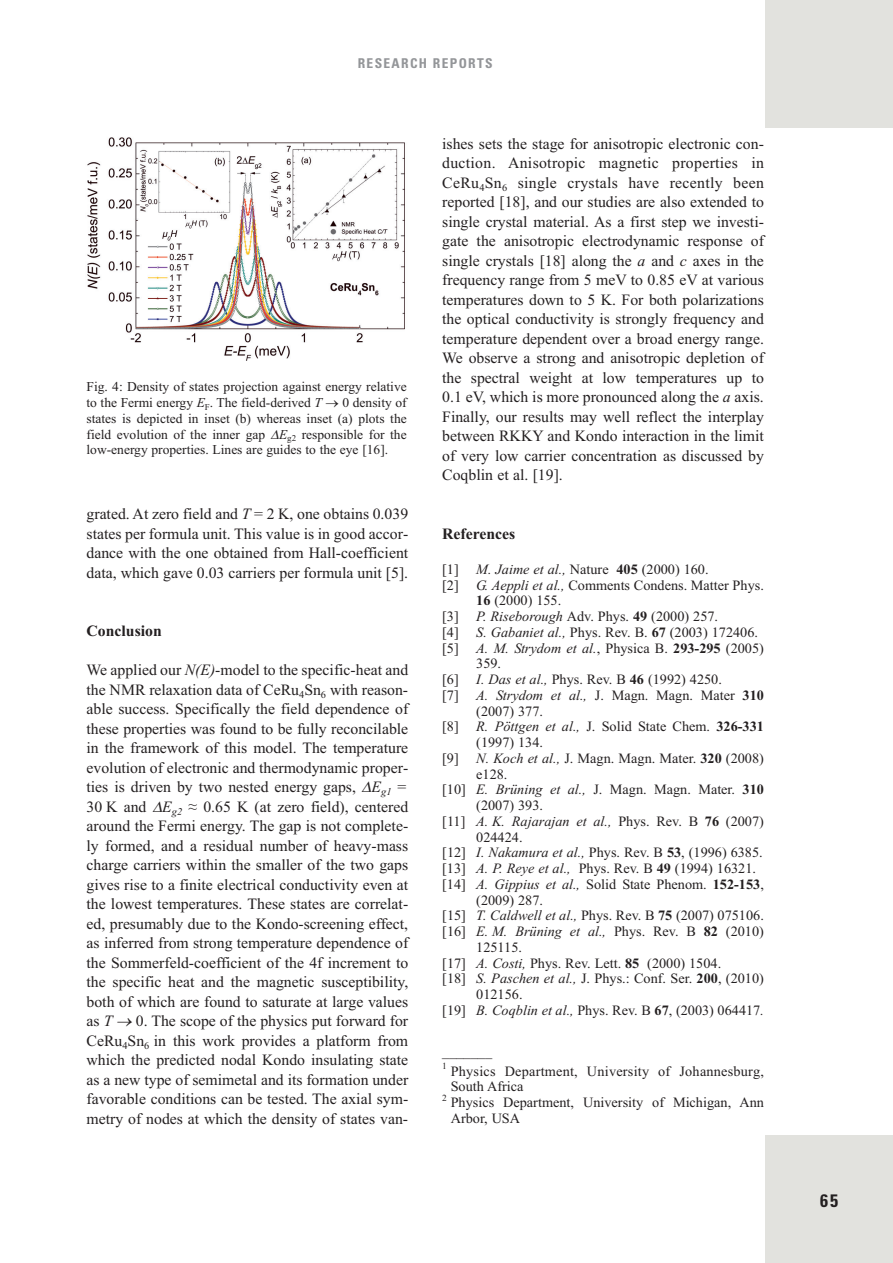
<style>
.page{position:relative;width:893px;height:1263px;background:#fff}
.page>*{position:absolute;margin:0;border:0;box-sizing:border-box;transform-origin:0 0}
.t1{font:700 condensed 18px "Univers";color:#231f20}
.t2{font:15.75px/19.5px "Times New Roman";color:#231f20;text-align:justify}
.t3{font:700 15.75px "Times New Roman";color:#231f20}
.t4{font:14.25px/20px "Times New Roman";color:#231f20}
.t5{font:13.5px/15.8px "Times New Roman";color:#231f20;text-align:justify}
.t6{font:700 condensed 13.5px "Univers";letter-spacing:.1em;color:#939598}
.s1{font-style:italic}
.s2{font-weight:700}
</style>
<div class="page">
<div style="left:765px;top:0;width:128px;height:128px;background:#e2e2de"></div>
<div style="left:765px;top:1135px;width:128px;height:128px;background:#e2e2de"></div>
<img style="left:87px;top:137px;width:318px;height:224px">
<p class="t6" style="left:358px;top:58px;width:136px">RESEARCH REPORTS</p>
<p class="t5" style="left:87px;top:380px;width:322px">Fig. 4: Density of states projection against energy relative to the Fermi energy <span class="s1">E</span><sub>F</sub>. The field-derived <span class="s1">T</span> → 0 density of states is depicted in inset (b) whereas inset (a) plots the field evolution of the inner gap <span class="s1">E</span><sub>g2</sub> responsible for the low-energy properties. Lines are guides to the eye [16].</p>
<p class="t2" style="left:87px;top:505px;width:323px">grated. At zero field and <span class="s1">T</span> = 2 K, one obtains 0.039 states per formula unit. This value is in good accor&shy;dance with the one obtained from Hall-coefficient data, which gave 0.03 carriers per formula unit [5].</p>
<p class="t3" style="left:87px;top:626px;width:77px">Conclusion</p>
<p class="t2" style="left:87px;top:661px;width:323px">We applied our <span class="s1">N(E)</span>-model to the specific-heat and the NMR relaxation data of CeRu<sub>4</sub>Sn<sub>6</sub> with reason&shy;able success. Specifically the field dependence of these properties was found to be fully reconcilable in the framework of this model. The temperature evolution of electronic and thermodynamic proper&shy;ties is driven by two nested energy gaps, <span class="s1">E</span><sub>g1</sub> <span class="s1">= </span>30 K and <span class="s1">E</span><sub>g2</sub> <span class="s1">≈</span> 0.65 K (at zero field), centered around the Fermi energy. The gap is not complete&shy;ly formed, and a residual number of heavy-mass charge carriers within the smaller of the two gaps gives rise to a finite electrical conductivity even at the lowest temperatures. These states are correlat&shy;ed, presumably due to the Kondo-screening effect, as inferred from strong temperature dependence of the Sommerfeld-coefficient of the 4f increment to the specific heat and the magnetic susceptibility, both of which are found to saturate at large values as <span class="s1">T</span> → 0. The scope of the physics put forward for CeRu<sub>4</sub>Sn<sub>6</sub> in this work provides a platform from which the predicted nodal Kondo insulating state as a new type of semimetal and its formation under favorable conditions can be tested. The axial sym&shy;metry of nodes at which the density of states van-</p>
<p class="t2" style="left:442px;top:135px;width:323px">ishes sets the stage for anisotropic electronic con&shy;duction. Anisotropic magnetic properties in CeRu<sub>4</sub>Sn<sub>6</sub> single crystals have recently been reported [18], and our studies are also extended to single crystal material. As a first step we investi&shy;gate the anisotropic electrodynamic response of single crystals [18] along the <span class="s1">a</span> and <span class="s1">c</span> axes in the frequency range from 5 meV to 0.85 eV at various temperatures down to 5 K. For both polarizations the optical conductivity is strongly frequency and temperature dependent over a broad energy range.<br>We observe a strong and anisotropic depletion of the spectral weight at low temperatures up to 0.1 eV, which is more pronounced along the <span class="s1">a</span> axis.<br>Finally, our results may well reflect the interplay between RKKY and Kondo interaction in the limit of very low carrier concentration as discussed by Coqblin et al. [19].</p>
<p class="t3" style="left:442px;top:528px;width:75px">References</p>
<p class="t4" style="left:442px;top:560px;width:268px">[1] <span class="s1">M. Jaime et al.,</span> Nature <span class="s2">405</span> (2000) 160.</p>
<p class="t4" style="left:442px;top:576px;width:323px">[2] <span class="s1">G. Aeppli et al.,</span> Comments Condens. Matter Phys.</p>
<p class="t4" style="left:476px;top:592px;width:87px"><span class="s2">16</span> (2000) 155.</p>
<p class="t4" style="left:442px;top:608px;width:277px">[3] <span class="s1">P. Riseborough</span> Adv. Phys. <span class="s2">49</span> (2000) 257.</p>
<p class="t4" style="left:442px;top:623px;width:317px">[4] <span class="s1">S. Gabaniet al.,</span> Phys. Rev. B. <span class="s2">67</span> (2003) 172406.</p>
<p class="t4" style="left:442px;top:639px;width:323px">[5] <span class="s1">A. M. Strydom et al.</span>, Physica B. <span class="s2">293-295</span> (2005)</p>
<p class="t4" style="left:476px;top:655px;width:26px">359.</p>
<p class="t4" style="left:442px;top:671px;width:281px">[6] <span class="s1">I. Das et al.,</span> Phys. Rev. B <span class="s2">46</span> (1992) 4250.</p>
<p class="t4" style="left:442px;top:686px;width:323px">[7] <span class="s1">A. Strydom et al.,</span> J. Magn. Magn. Mater <span class="s2">310</span></p>
<p class="t4" style="left:476px;top:702px;width:68px">(2007) 377.</p>
<p class="t4" style="left:442px;top:718px;width:323px">[8] <span class="s1">R. Pöttgen et al.,</span> J. Solid State Chem. <span class="s2">326-331</span></p>
<p class="t4" style="left:476px;top:734px;width:68px">(1997) 134.</p>
<p class="t4" style="left:442px;top:749px;width:323px">[9] <span class="s1">N. Koch et al.,</span> J. Magn. Magn. Mater. <span class="s2">320</span> (2008)</p>
<p class="t4" style="left:476px;top:765px;width:33px">e128.</p>
<p class="t4" style="left:442px;top:781px;width:323px">[10] <span class="s1">E. Brüning et al.,</span> J. Magn. Magn. Mater. <span class="s2">310</span></p>
<p class="t4" style="left:476px;top:797px;width:68px">(2007) 393.</p>
<p class="t4" style="left:442px;top:812px;width:323px">[11] <span class="s1">A. K. Rajarajan et al.,</span> Phys. Rev. B <span class="s2">76</span> (2007)</p>
<p class="t4" style="left:476px;top:828px;width:48px">024424.</p>
<p class="t4" style="left:442px;top:844px;width:322px">[12] <span class="s1">I. Nakamura et al.,</span> Phys. Rev. B <span class="s2">53</span>, (1996) 6385.</p>
<p class="t4" style="left:442px;top:860px;width:315px">[13] <span class="s1">A. P. Reye et al.,</span> Phys. Rev. B <span class="s2">49</span> (1994) 16321.</p>
<p class="t4" style="left:442px;top:875px;width:323px">[14] <span class="s1">A. Gippius et al.,</span> Solid State Phenom. <span class="s2">152-153</span>,</p>
<p class="t4" style="left:476px;top:891px;width:68px">(2009) 287.</p>
<p class="t4" style="left:442px;top:907px;width:323px">[15] <span class="s1">T. Caldwell et al.,</span> Phys. Rev. B <span class="s2">75</span> (2007) 075106.</p>
<p class="t4" style="left:442px;top:923px;width:323px">[16] <span class="s1">E. M. Brüning et al.,</span> Phys. Rev. B <span class="s2">82</span> (2010)</p>
<p class="t4" style="left:476px;top:938px;width:47px">125115.</p>
<p class="t4" style="left:442px;top:954px;width:280px">[17] <span class="s1">A. Costi,</span> Phys. Rev. Lett. <span class="s2">85</span> (2000) 1504.</p>
<p class="t4" style="left:442px;top:970px;width:323px">[18] <span class="s1">S. Paschen et al.,</span> J. Phys.: Conf. Ser. <span class="s2">200</span>, (2010)</p>
<p class="t4" style="left:476px;top:986px;width:48px">012156.</p>
<p class="t4" style="left:442px;top:1001px;width:323px">[19] <span class="s1">B. Coqblin et al.,</span> Phys. Rev. B <span class="s2">67</span>, (2003) 064417<span class="s1">.</span></p>
<p class="t4" style="left:442px;top:1042px;width:323px"><span class="s1">_______<br></span><sup>1</sup> Physics Department, University of Johannesburg,</p>
<p class="t4" style="left:451px;top:1078px;width:74px">South Africa</p>
<p class="t4" style="left:442px;top:1094px;width:323px"><sup>2</sup> Physics Department, University of Michigan, Ann</p>
<p class="t4" style="left:451px;top:1109px;width:71px">Arbor, USA</p>
<p class="t1" style="left:820px;top:1193px;width:19px">65</p>
</div>
